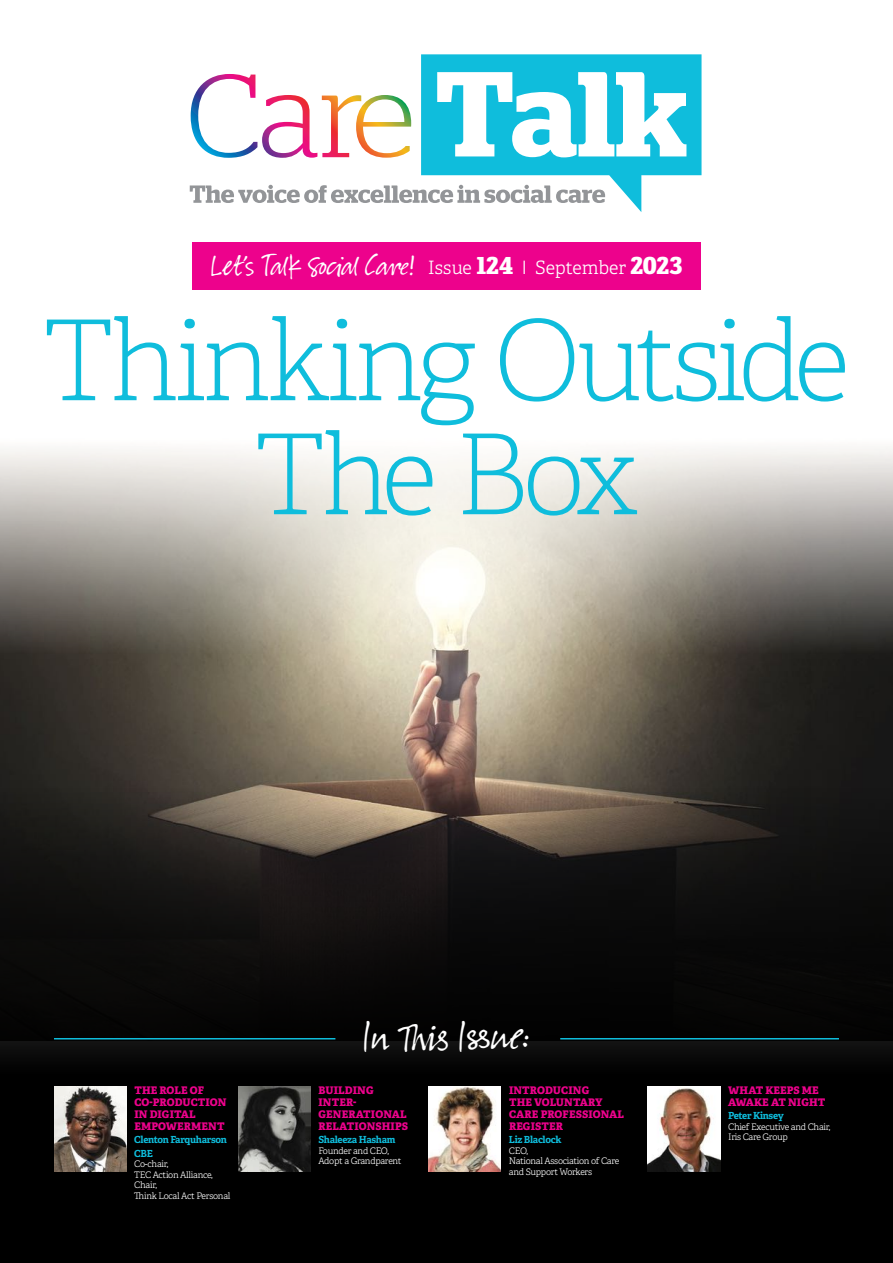
<style>
.page{position:relative;width:893px;height:1263px;background:#fff}
.page>*{position:absolute;margin:0;border:0;box-sizing:border-box;transform-origin:0 0}
.t1{font:100 111.45px "Adelle";letter-spacing:-.06em;color:#0fbddc}
.t2{font:48.45px "Suomi Hand Script";color:#fff}
.t3{font:34.65px "Suomi Hand Script";color:#fff}
.t4{font:800 10.5px/12px "Adelle";letter-spacing:.01em;color:#ed028c}
.t5{font:700 9.75px "Adelle";letter-spacing:-.03em;color:#0fbddc}
.t6{font:300 9px "Adelle";letter-spacing:-.03em;color:#fff}
.s1{font-family:"Adelle";font-weight:300;font-size:18.45px}
.s2{font-family:"Adelle";font-weight:800;font-size:23.55px}
.s3{font-family:"Adelle Sans";font-weight:300;font-size:18.45px}
</style>
<div class="page">
<img style="left:0;top:699px;width:893px;height:89px">
<svg style="left:0;top:788px;width:893px;height:288px;background:#1a1715"></svg>
<div style="left:0;top:1076px;width:893px;height:187px;background:#000"></div>
<svg style="left:190px;top:54px;width:511px;height:158px"></svg>
<div style="left:193px;top:242px;width:508px;height:48px;background:#ed028c"></div>
<img style="left:54px;top:1086px;width:72px;height:86px">
<img style="left:238px;top:1086px;width:72px;height:86px">
<img style="left:429px;top:1086px;width:72px;height:86px">
<img style="left:648px;top:1086px;width:72px;height:86px">
<hr style="left:560px;top:1038px;width:279px;height:1px;background:#0fbddc">
<hr style="left:54px;top:1038px;width:281px;height:1px;background:#0fbddc">
<svg style="left:0;top:447px;width:893px;height:252px;background:#afaaa0"></svg>
<p class="t3" style="left:211px;top:248px;width:473px">Let’s Talk Social Care! <span class="s1">Issue</span> <span class="s2">124</span> <span class="s3">I</span> <span class="s1">September</span> <span class="s2">2023</span></p>
<p class="t1" style="left:43px;top:294px;width:808px">Thinking Outside</p>
<p class="t1" style="left:255px;top:408px;width:385px">The Box</p>
<p class="t4" style="left:134px;top:1084px;width:71px">THE ROLE OF</p>
<p class="t4" style="left:134px;top:1096px;width:94px">CO-PRODUCTION</p>
<p class="t4" style="left:134px;top:1108px;width:63px">IN DIGITAL</p>
<p class="t4" style="left:134px;top:1120px;width:92px">EMPOWERMENT</p>
<p class="t5" style="left:134px;top:1134px;width:94px">Clenton Farquharson</p>
<p class="t5" style="left:134px;top:1147px;width:20px">CBE</p>
<p class="t6" style="left:134px;top:1158px;width:36px">Co-chair,</p>
<p class="t6" style="left:134px;top:1169px;width:80px">TEC Action Alliance,</p>
<p class="t6" style="left:134px;top:1179px;width:24px">Chair,</p>
<p class="t6" style="left:134px;top:1190px;width:98px">Think Local Act Personal</p>
<p class="t2" style="left:363px;top:1012px;width:169px">In This Issue:</p>
<p class="t4" style="left:318px;top:1084px;width:57px">BUILDING</p>
<p class="t4" style="left:318px;top:1096px;width:39px">INTER-</p>
<p class="t4" style="left:318px;top:1108px;width:90px">GENERATIONAL</p>
<p class="t4" style="left:318px;top:1120px;width:91px">RELATIONSHIPS</p>
<p class="t5" style="left:318px;top:1134px;width:79px">Shaleeza Hasham</p>
<p class="t6" style="left:318px;top:1145px;width:72px">Founder and CEO,</p>
<p class="t6" style="left:318px;top:1156px;width:85px">Adopt a Grandparent</p>
<p class="t4" style="left:509px;top:1084px;width:82px">INTRODUCING</p>
<p class="t4" style="left:509px;top:1096px;width:95px">THE VOLUNTARY</p>
<p class="t4" style="left:509px;top:1108px;width:117px">CARE PROFESSIONAL<br>REGISTER</p>
<p class="t5" style="left:509px;top:1134px;width:54px">Liz Blaclock</p>
<p class="t6" style="left:509px;top:1145px;width:21px">CEO,</p>
<p class="t6" style="left:509px;top:1156px;width:112px">National Association of Care</p>
<p class="t6" style="left:509px;top:1166px;width:85px">and Support Workers</p>
<p class="t4" style="left:728px;top:1084px;width:99px">WHAT KEEPS ME<br>AWAKE AT NIGHT</p>
<p class="t5" style="left:728px;top:1110px;width:57px">Peter Kinsey</p>
<p class="t6" style="left:728px;top:1121px;width:104px">Chief Executive and Chair,</p>
<p class="t6" style="left:728px;top:1132px;width:61px">Iris Care Group</p>
</div>
